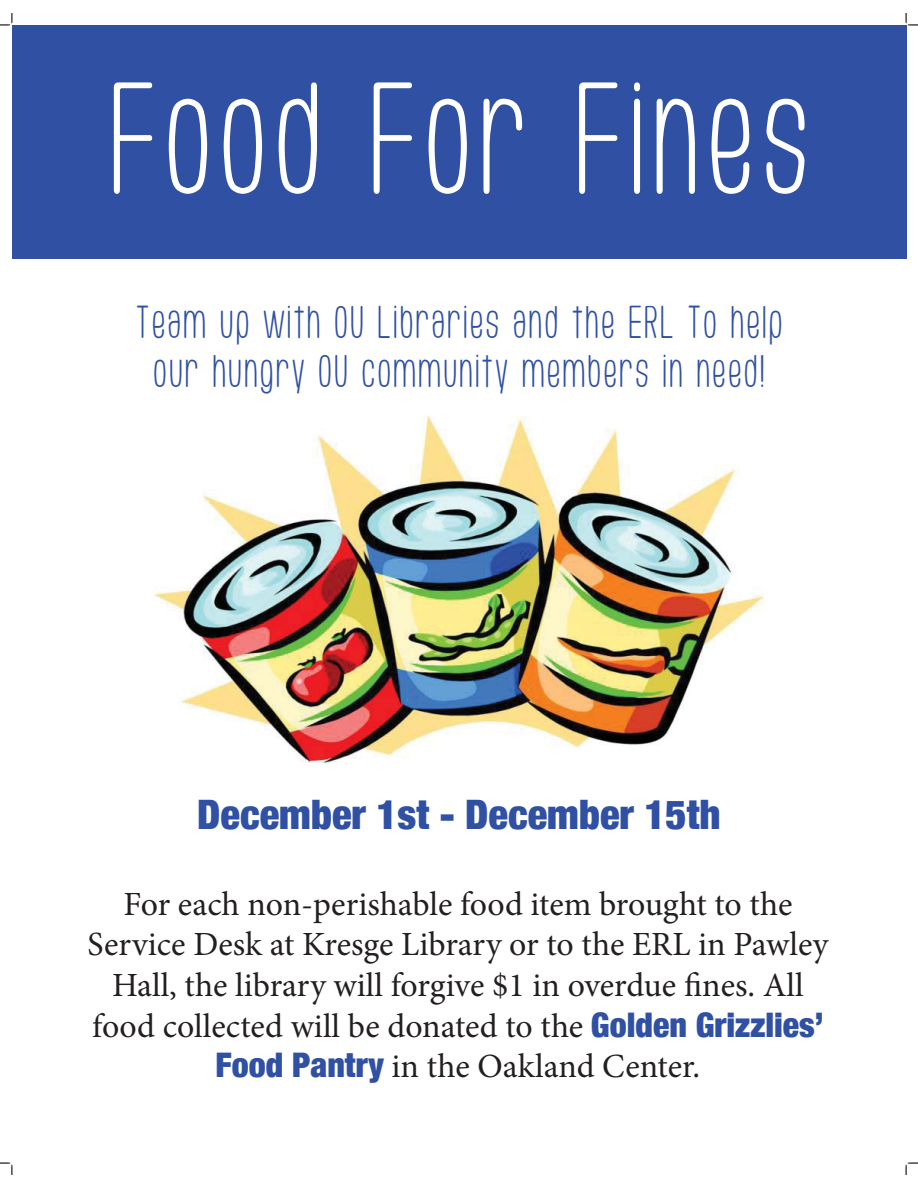
<style>
.page{position:relative;width:918px;height:1188px;background:#fff}
.page>*{position:absolute;margin:0;border:0;box-sizing:border-box;transform-origin:0 0}
.t1{font:141.15px "Usuazi Hosomozi";color:#fff}
.t2{font:40.65px/48.8px "Usuazi Hosomozi";color:#3050a3;text-align:center}
.t3{font:900 condensed 40.65px "Helvetica Neue";color:#3050a3}
.t4{font:33.9px/40.7px "Minion Pro";color:#231f20;text-align:center}
.s1{font-family:"Helvetica Neue";font-weight:900;font-stretch:condensed;color:#3050a3}
</style>
<div class="page">
<div style="left:12px;top:25px;width:894px;height:234px;background:#3050a3"></div>
<img style="left:154px;top:416px;width:610px;height:346px">
<svg style="left:0;top:13px;width:13px;height:13px"></svg>
<svg style="left:0;top:1163px;width:13px;height:12px"></svg>
<svg style="left:906px;top:13px;width:12px;height:13px"></svg>
<svg style="left:906px;top:1163px;width:12px;height:12px"></svg>
<h1 class="t1" style="left:106px;top:81px;width:709px">Food For Fines</h1>
<p class="t2" style="left:135px;top:301px;width:650px">Team up with OU Libraries and the ERL To help our hungry OU community members in need!</p>
<p class="t3" style="left:197px;top:790px;width:525px">December 1st - December 15th</p>
<p class="t4" style="left:88px;top:886px;width:742px">For each non-perishable food item brought to the Service Desk at Kresge Library or to the ERL in Pawley Hall, the library will forgive $1 in overdue fines. All food collected will be donated to the <span class="s1">Golden Grizzlies’ Food Pantry</span> in the Oakland Center.</p>
</div>
